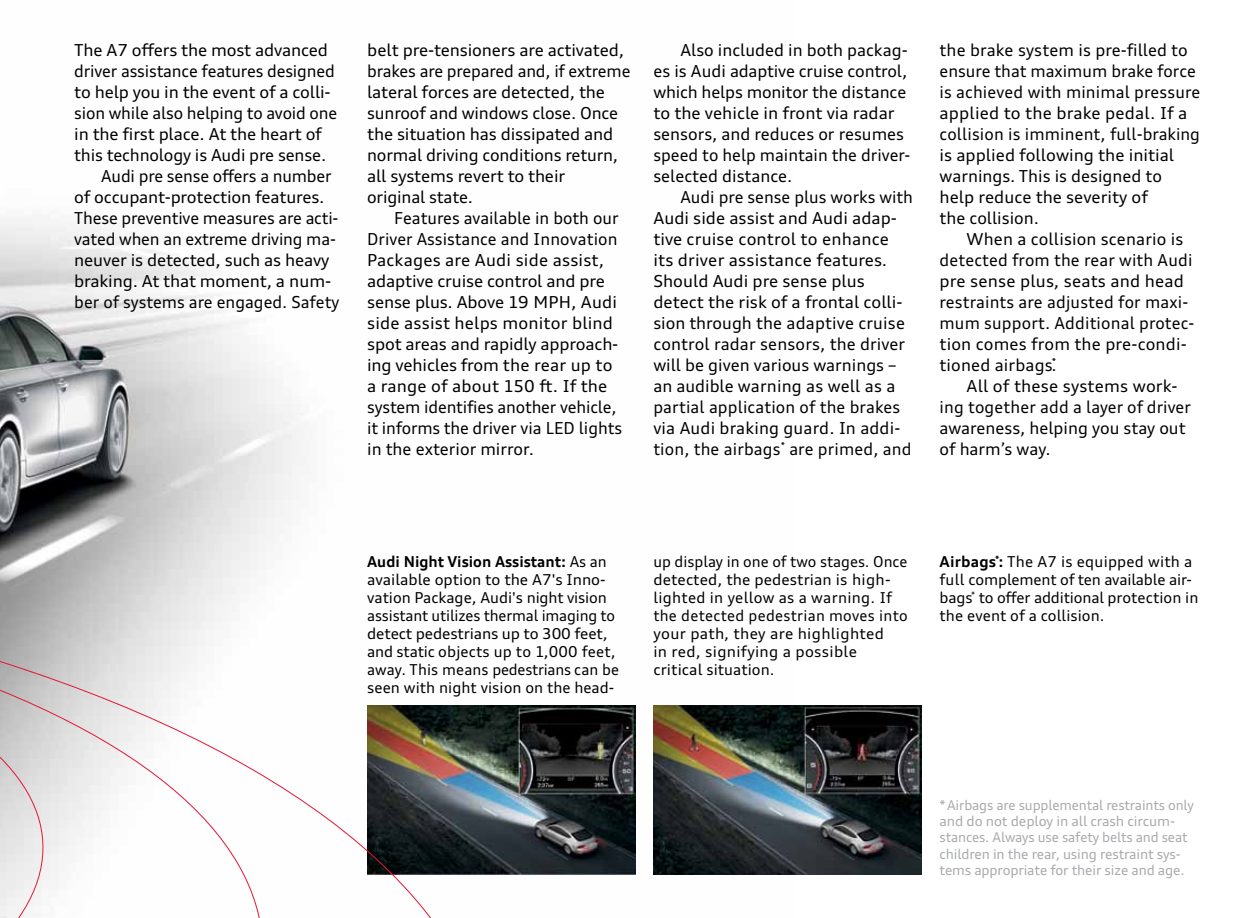
<style>
.page{position:relative;width:1242px;height:918px;background:#fff}
.page>*{position:absolute;margin:0;border:0;box-sizing:border-box;transform-origin:0 0}
.t1{font:16.5px/21px "Audi Type";color:#000}
.t2{font:15px/18px "Audi Type";letter-spacing:.005em;color:#000}
.t3{font:13.5px/16.2px "Audi Type";letter-spacing:-.01em;color:#a7a9ac}
.s1{font-weight:700}
</style>
<div class="page">
<img style="left:742px;top:705px;width:179px;height:169px">
<svg style="left:0;top:219px;width:742px;height:699px"></svg>
<p class="t1" style="left:74px;top:39px;width:255px">The A7 offers the most advanced</p>
<p class="t1" style="left:74px;top:60px;width:262px">driver assistance features designed</p>
<p class="t1" style="left:74px;top:81px;width:258px">to help you in the event of a colli-</p>
<p class="t1" style="left:74px;top:102px;width:265px">sion while also helping to avoid one</p>
<p class="t1" style="left:74px;top:123px;width:249px">in the first place. At the heart of</p>
<p class="t1" style="left:74px;top:144px;width:254px">this technology is Audi pre sense.</p>
<p class="t1" style="left:101px;top:165px;width:232px">Audi pre sense offers a number</p>
<p class="t1" style="left:74px;top:186px;width:252px">of occupant-protection features.</p>
<p class="t1" style="left:74px;top:207px;width:266px">These preventive measures are acti-</p>
<p class="t1" style="left:74px;top:228px;width:263px">vated when an extreme driving ma-</p>
<p class="t1" style="left:74px;top:249px;width:257px">neuver is detected, such as heavy</p>
<p class="t1" style="left:74px;top:270px;width:259px">braking. At that moment, a num-</p>
<p class="t1" style="left:74px;top:291px;width:267px">ber of systems are engaged. Safety</p>
<p class="t1" style="left:367px;top:39px;width:265px">belt pre-tensioners are activated, brakes are prepared and, if extreme lateral forces are detected, the sunroof and windows close. Once the situation has dissipated and normal driving conditions return, all systems revert to their<br>original state.</p>
<p class="t1" style="left:367px;top:207px;width:257px;text-indent:27px">Features available in both our<br>Driver Assistance and Innovation<br>Packages are Audi side assist, adaptive cruise control and pre sense plus. Above 19 MPH, Audi side assist helps monitor blind spot areas and rapidly approach&shy;ing vehicles from the rear up to a range of about 150 ft. If the system identifies another vehicle, it informs the driver via LED lights in the exterior mirror.</p>
<p class="t1" style="left:653px;top:39px;width:259px;text-indent:27px">Also included in both packag&shy;es is Audi adaptive cruise control, which helps monitor the distance to the vehicle in front via radar sensors, and reduces or resumes speed to help maintain the driver&shy;selected distance.</p>
<p class="t1" style="left:653px;top:186px;width:261px;text-indent:27px">Audi pre sense plus works with<br>Audi side assist and Audi adap&shy;tive cruise control to enhance its driver assistance features.<br>Should Audi pre sense plus detect the risk of a frontal colli&shy;sion through the adaptive cruise control radar sensors, the driver will be given various warnings – an audible warning as well as a partial application of the brakes via Audi braking guard. In addi&shy;tion, the airbags<sup>*</sup> are primed, and</p>
<p class="t1" style="left:940px;top:39px;width:262px">the brake system is pre-filled to ensure that maximum brake force is achieved with minimal pressure applied to the brake pedal. If a collision is imminent, full-braking is applied following the initial warnings. This is designed to help reduce the severity of<br>the collision.</p>
<p class="t1" style="left:940px;top:228px;width:256px;text-indent:27px">When a collision scenario is detected from the rear with Audi pre sense plus, seats and head restraints are adjusted for maxi&shy;mum support. Additional protec&shy;tion comes from the pre-condi&shy;tioned airbags<sup>*</sup>.</p>
<p class="t1" style="left:940px;top:375px;width:253px;text-indent:27px">All of these systems work&shy;ing together add a layer of driver awareness, helping you stay out of harm’s way.</p>
<p class="t2" style="left:367px;top:552px;width:253px"><span class="s1">Audi Night Vision Assistant:</span> As an available option to the A7's Inno&shy;vation Package, Audi's night vision assistant utilizes thermal imaging to detect pedestrians up to 300 feet, and static objects up to 1,000 feet, away. This means pedestrians can be seen with night vision on the head-</p>
<p class="t2" style="left:653px;top:552px;width:256px">up display in one of two stages. Once detected, the pedestrian is high&shy;lighted in yellow as a warning. If the detected pedestrian moves into your path, they are highlighted<br>in red, signifying a possible critical situation.</p>
<p class="t2" style="left:940px;top:552px;width:260px"><span class="s1">Airbags</span><sup>*</sup><span class="s1">:</span> The A7 is equipped with a full complement of ten available air&shy;bags<sup>*</sup> to offer additional protection in the event of a collision.</p>
<p class="t3" style="left:940px;top:797px;width:256px">*Airbags are supplemental restraints only and do not deploy in all crash circum&shy;stances. Always use safety belts and seat children in the rear, using restraint sys&shy;tems appropriate for their size and age.</p>
</div>
